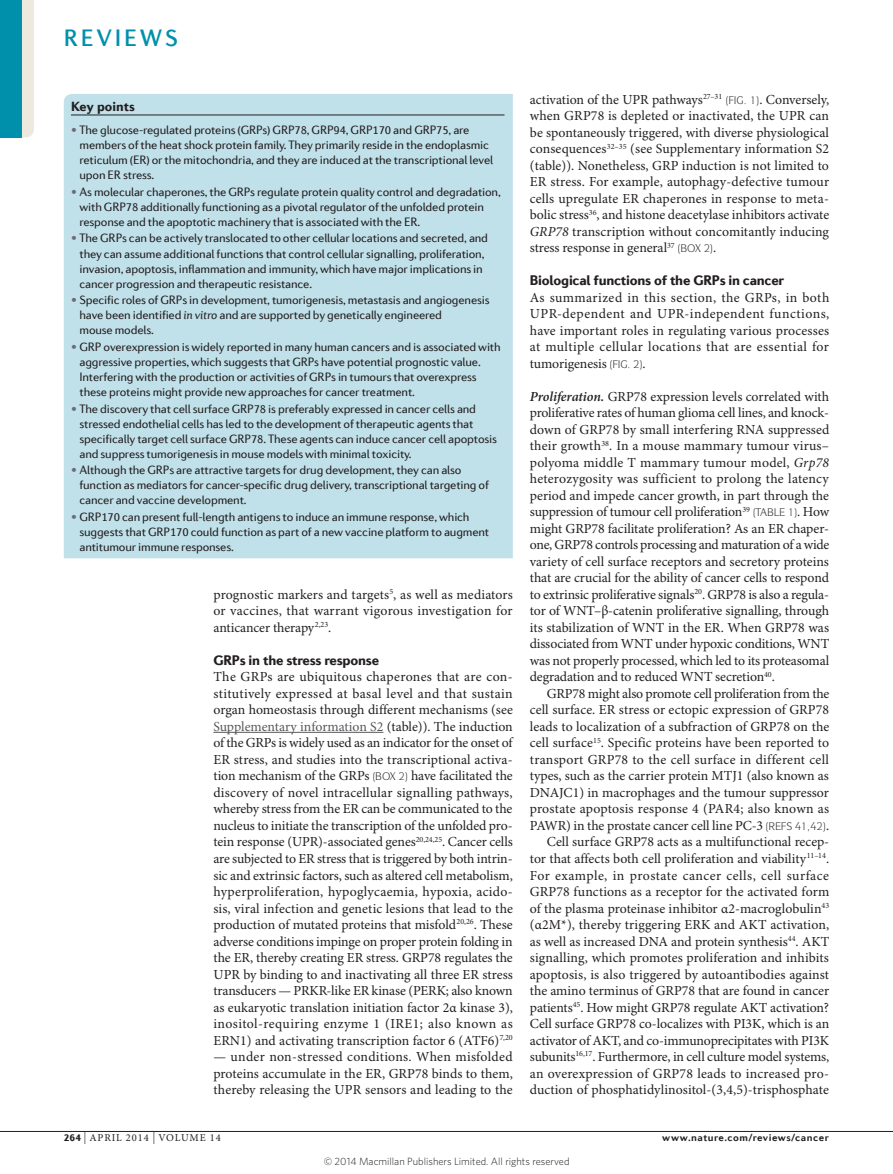
<style>
.page{position:relative;width:893px;height:1174px;background:#fff}
.page>*{position:absolute;margin:0;border:0;box-sizing:border-box;transform-origin:0 0}
.sectionheader{font:500 24px "Diverda Sans Com";letter-spacing:.115em;color:#0090ab}
.crosshead{font:900 14.1px "Diverda Sans Com";letter-spacing:-.015em;color:#231f20}
.bodyfirst{font:13.8px/16.5px "Minion Pro";letter-spacing:.005em;color:#231f20;text-align:justify}
.bodyindent{font:13.8px/16.5px "Minion Pro";letter-spacing:.005em;color:#231f20;text-align:justify}
.bodyfirst_inline{font:13.8px/16.5px "Minion Pro";letter-spacing:-.01em;color:#231f20;text-align:justify}
.boxtitletint{font:900 13.5px "Diverda Sans Com";color:#231f20}
.boxbullet{font:12.3px/15px "Diverda Sans Com";letter-spacing:-.015em;color:#231f20}
.t1{font:300 10.5px "Whitney";color:#1d1d1b}
.t2{font:700 10.5px "Diverda Sans Com";letter-spacing:.045em;color:#231f20}
.t3{font:10.5px "Minion Pro";letter-spacing:.085em;color:#231f20}
.s1{color:#6c6d70}
.s2{font-style:italic}
.s3{color:#57585a}
.s4{font-weight:600;font-style:italic}
.s5{font-family:"Diverda Sans Com";font-weight:900}
.s6{font-size:12px}
</style>
<div class="page">
<hr style="left:0;top:1131px;width:893px;height:1px;background:#231f20">
<hr style="left:213px;top:732px;width:170px;height:1px;background:#57585a">
<div style="left:64px;top:94px;width:449px;height:464px;background:#c1e1ea"></div>
<hr style="left:71px;top:115px;width:434px;height:1px;background:#231f20">
<svg style="left:21px;top:0;width:13px;height:138px;background:#dae2da"></svg>
<div style="left:0;top:0;width:21px;height:138px;background:#0090ab"></div>
<p class="sectionheader" style="left:64px;top:24px;width:116px">REVIEWS</p>
<p class="boxtitletint" style="left:71px;top:98px;width:65px">Key points</p>
<p class="boxbullet" style="left:80px;top:122px;width:415px;text-indent:-9px"><span class="s1">•</span> The glucose-regulated proteins (GRPs) GRP78, GRP94, GRP170 and GRP75, are members of the heat shock protein family. They primarily reside in the endoplasmic reticulum (ER) or the mitochondria, and they are induced at the transcriptional level upon ER stress.</p>
<p class="boxbullet" style="left:80px;top:184px;width:423px;text-indent:-9px"><span class="s1">•</span> As molecular chaperones, the GRPs regulate protein quality control and degradation, with GRP78 additionally functioning as a pivotal regulator of the unfolded protein response and the apoptotic machinery that is associated with the ER.</p>
<p class="boxbullet" style="left:80px;top:231px;width:410px;text-indent:-9px"><span class="s1">•</span> The GRPs can be actively translocated to other cellular locations and secreted, and they can assume additional functions that control cellular signalling, proliferation, invasion, apoptosis, inflammation and immunity, which have major implications in cancer progression and therapeutic resistance.</p>
<p class="boxbullet" style="left:80px;top:292px;width:412px;text-indent:-9px"><span class="s1">•</span> Specific roles of GRPs in development, tumorigenesis, metastasis and angiogenesis have been identified <span class="s2">in vitro</span> and are supported by genetically engineered<br>mouse models.</p>
<p class="boxbullet" style="left:80px;top:339px;width:423px;text-indent:-9px"><span class="s1">•</span> GRP overexpression is widely reported in many human cancers and is associated with aggressive properties, which suggests that GRPs have potential prognostic value.<br>Interfering with the production or activities of GRPs in tumours that overexpress these proteins might provide new approaches for cancer treatment.</p>
<p class="boxbullet" style="left:80px;top:401px;width:419px;text-indent:-9px"><span class="s1">•</span> The discovery that cell surface GRP78 is preferably expressed in cancer cells and stressed endothelial cells has led to the development of therapeutic agents that specifically target cell surface GRP78. These agents can induce cancer cell apoptosis and suppress tumorigenesis in mouse models with minimal toxicity.</p>
<p class="boxbullet" style="left:80px;top:462px;width:411px;text-indent:-9px"><span class="s1">•</span> Although the GRPs are attractive targets for drug development, they can also function as mediators for cancer-specific drug delivery, transcriptional targeting of cancer and vaccine development.</p>
<p class="boxbullet" style="left:80px;top:509px;width:411px;text-indent:-9px"><span class="s1">•</span> GRP170 can present full-length antigens to induce an immune response, which suggests that GRP170 could function as part of a new vaccine platform to augment antitumour immune responses.</p>
<p class="bodyindent" style="left:213px;top:587px;width:301px">prognostic markers and targets<sup>5</sup>, as well as mediators or vaccines, that warrant vigorous investigation for anticancer therapy<sup>2,23</sup>.</p>
<p class="crosshead" style="left:213px;top:651px;width:167px">GRPs in the stress response</p>
<p class="bodyfirst" style="left:213px;top:669px;width:301px">The GRPs are ubiquitous chaperones that are con&shy;stitutively expressed at basal level and that sustain organ homeostasis through different mechanisms (see <span class="s3">Supplementary information S2</span> (table)). The induction of the GRPs is widely used as an indicator for the onset of ER stress, and studies into the transcriptional activa&shy;tion mechanism of the GRPs</p>
<p class="bodyfirst" style="left:213px;top:768px;width:301px;text-indent:198px">have facilitated the discovery of novel intracellular signalling pathways, whereby stress from the ER can be communicated to the nucleus to initiate the transcription of the unfolded pro&shy;tein response (UPR)-associated genes<sup>20,24,25</sup>. Cancer cells are subjected to ER stress that is triggered by both intrin&shy;sic and extrinsic factors, such as altered cell metabolism, hyperproliferation, hypoglycaemia, hypoxia, acido&shy;sis, viral infection and genetic lesions that lead to the production of mutated proteins that misfold<sup>20,26</sup>. These adverse conditions impinge on proper protein folding in the ER, thereby creating ER stress. GRP78 regulates the UPR by binding to and inactivating all three ER stress transducers — PRKR-like ER kinase (PERK; also known as eukaryotic translation initiation factor 2α kinase 3), inositol-requiring enzyme 1 (IRE1; also known as ERN1) and activating transcription factor 6 (ATF6)<sup>7,20</sup></p>
<p class="bodyfirst" style="left:213px;top:1049px;width:301px">— under non-stressed conditions. When misfolded proteins accumulate in the ER, GRP78 binds to them, thereby releasing the UPR sensors and leading to the</p>
<p class="bodyfirst" style="left:530px;top:92px;width:301px;text-indent:230px">. Conversely, when GRP78 is depleted or inactivated, the UPR can be spontaneously triggered, with diverse physiological consequences<sup>32–35</sup> (see Supplementary information S2 (table)). Nonetheless, GRP induction is not limited to ER stress. For example, autophagy-defective tumour cells upregulate ER chaperones in response to meta&shy;bolic stress<sup>36</sup>, and histone deacetylase inhibitors activate <span class="s2">GRP78</span> transcription without concomitantly inducing stress response in general<sup>37</sup></p>
<p class="bodyfirst" style="left:530px;top:92px;width:194px">activation of the UPR pathways<sup>27–31</sup></p>
<p class="bodyfirst" style="left:713px;top:240px;width:5px">.</p>
<p class="crosshead" style="left:530px;top:272px;width:256px">Biological functions of the GRPs in cancer</p>
<p class="bodyfirst" style="left:530px;top:290px;width:301px">As summarized in this section, the GRPs, in both UPR-dependent and UPR-independent functions, have important roles in regulating various processes at multiple cellular locations that are essential for tumorigenesis</p>
<p class="bodyfirst" style="left:643px;top:356px;width:5px">.</p>
<p class="bodyfirst_inline" style="left:530px;top:389px;width:301px"><span class="s4">Proliferation.</span> GRP78 expression levels correlated with proliferative rates of human glioma cell lines, and knock&shy;down of GRP78 by small interfering RNA suppressed their growth<sup>38</sup>. In a mouse mammary tumour virus– polyoma middle T mammary tumour model, <span class="s2">Grp78 </span>heterozygosity was sufficient to prolong the latency period and impede cancer growth, in part through the suppression of tumour cell proliferation<sup>39</sup></p>
<p class="bodyfirst_inline" style="left:530px;top:504px;width:301px;text-indent:267px">. How might GRP78 facilitate proliferation? As an ER chaper&shy;one, GRP78 controls processing and maturation of a wide variety of cell surface receptors and secretory proteins that are crucial for the ability of cancer cells to respond to extrinsic proliferative signals<sup>20</sup>. GRP78 is also a regula&shy;tor of WNT–β‑catenin proliferative signalling, through its stabilization of WNT in the ER. When GRP78 was dissociated from WNT under hypoxic conditions, WNT was not properly processed, which led to its proteasomal degradation and to reduced WNT secretion<sup>40</sup>.</p>
<p class="bodyindent" style="left:530px;top:686px;width:301px;text-indent:17px">GRP78 might also promote cell proliferation from the cell surface. ER stress or ectopic expression of GRP78 leads to localization of a subfraction of GRP78 on the cell surface<sup>15</sup>. Specific proteins have been reported to transport GRP78 to the cell surface in different cell types, such as the carrier protein MTJ1 (also known as DNAJC1) in macrophages and the tumour suppressor prostate apoptosis response 4 (PAR4; also known as PAWR) in the prostate cancer cell line PC‑3</p>
<p class="bodyindent" style="left:795px;top:818px;width:36px">✔✔.</p>
<p class="bodyindent" style="left:530px;top:834px;width:301px;text-indent:17px">Cell surface GRP78 acts as a multifunctional recep&shy;tor that affects both cell proliferation and viability<sup>11–14</sup>.<br>For example, in prostate cancer cells, cell surface GRP78 functions as a receptor for the activated form of the plasma proteinase inhibitor α2‑macroglobulin<sup>43 </sup>(α2M*), thereby triggering ERK and AKT activation, as well as increased DNA and protein synthesis<sup>44</sup>. AKT signalling, which promotes proliferation and inhibits apoptosis, is also triggered by autoantibodies against the amino terminus of GRP78 that are found in cancer patients<sup>45</sup>. How might GRP78 regulate AKT activation?<br>Cell surface GRP78 co-localizes with PI3K, which is an activator of AKT, and co‑immunoprecipitates with PI3K subunits<sup>16,17</sup>. Furthermore, in cell culture model systems, an overexpression of GRP78 leads to increased pro&shy;duction of phosphatidylinositol-(3,4,5)-trisphosphate</p>
<p class="t3" style="left:64px;top:1131px;width:158px"><span class="s5">264</span> <span class="s6">|</span> APRIL 2014 <span class="s6">|</span> VOLUME 14</p>
<p class="t2" style="left:662px;top:1130px;width:168px">www.nature.com/reviews/cancer</p>
<p class="t1" style="left:324px;top:1154px;width:247px">© 2014 Macmillan Publishers Limited. All rights reserved</p>
</div>
